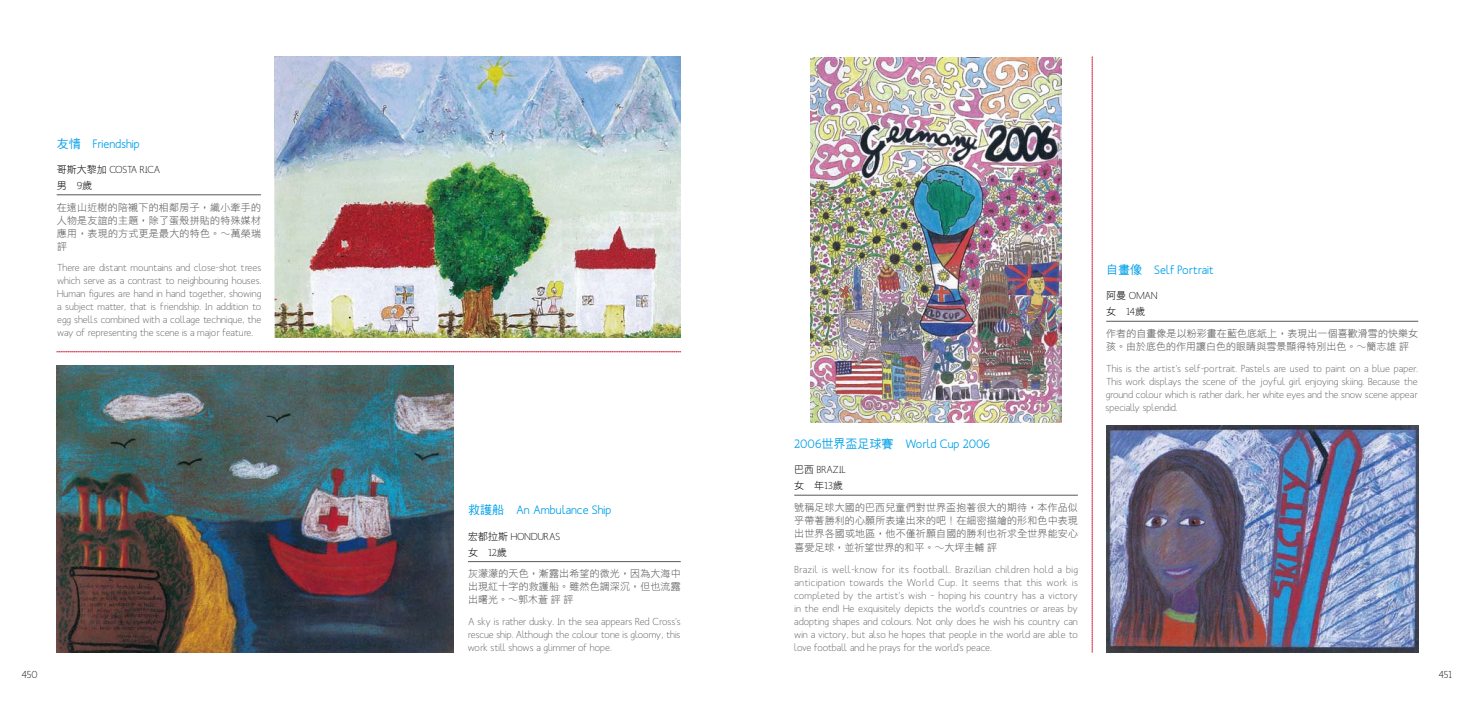
<style>
.page{position:relative;width:1475px;height:709px;background:#fff}
.page>*{position:absolute;margin:0;border:0;box-sizing:border-box;transform-origin:0 0}
.t1{font:500 12px "Mank Sans";color:#00a0e9}
.t2{font:10px/13px "Mank Sans";color:#595757;text-align:justify}
.t3{font:10px/21.5px "DF Hei Lt HK BF";letter-spacing:.015em;color:#595757}
.t4{font:10px "Mank Sans";color:#000}
.t5{font:10px "Mank Sans";letter-spacing:-.045em;color:#000}
.s1{font-family:"DF Hei Md HK BF";font-weight:400}
.s2{font-family:"DF Hei Lt HK BF"}
.s3{color:#000}
.s4{font-family:"Mank Sans";color:#000}
</style>
<div class="page">
<img style="left:275px;top:57px;width:405px;height:280px">
<img style="left:57px;top:365px;width:397px;height:287px">
<hr style="left:57px;top:195px;width:204px;height:1px;background:#595757">
<hr style="left:468px;top:561px;width:212px;height:1px;background:#595757">
<svg style="left:57px;top:351px;width:623px;height:1px"></svg>
<img style="left:810px;top:57px;width:251px;height:365px">
<img style="left:1106px;top:425px;width:311px;height:227px">
<hr style="left:794px;top:495px;width:283px;height:1px;background:#595757">
<hr style="left:1106px;top:321px;width:311px;height:1px;background:#595757">
<svg style="left:1091px;top:57px;width:1px;height:595px"></svg>
<p class="t1" style="left:57px;top:136px;width:84px"><span class="s1">友情</span> Friendship</p>
<p class="t5" style="left:57px;top:163px;width:105px"><span class="s2">哥斯大黎加</span> COSTA RICA</p>
<p class="t3" style="left:57px;top:175px;width:206px"><span class="s3">男</span> <span class="s4">9</span><span class="s3">歲<br></span>在遠山近樹的陪襯下的相鄰房子，纖小牽手的</p>
<p class="t3" style="left:57px;top:213px;width:206px;line-height:13px;text-align:justify">人物是友誼的主題，除了蛋殼拼貼的特殊媒材應用，表現的方式更是最大的特色。∼萬榮瑞評</p>
<p class="t2" style="left:57px;top:261px;width:206px">There are distant mountains and close-shot trees which serve as a contrast to neighbouring houses.<br>Human figures are hand in hand together, showing a subject matter, that is friendship. In addition to egg shells combined with a collage technique, the way of representing the scene is a major feature.</p>
<p class="t1" style="left:468px;top:502px;width:145px"><span class="s1">救護船</span> An Ambulance Ship</p>
<p class="t4" style="left:468px;top:530px;width:94px"><span class="s2">宏都拉斯</span> HONDURAS</p>
<p class="t3" style="left:468px;top:541px;width:214px"><span class="s3">女</span> <span class="s4">12</span><span class="s3">歲<br></span>灰濛濛的天色，漸露出希望的微光，因為大海中</p>
<p class="t3" style="left:468px;top:580px;width:214px;line-height:13px">出現紅十字的救護船。雖然色調深沉，但也流露出曙光。∼郭木蒼評評</p>
<p class="t2" style="left:467px;top:615px;width:214px">A sky is rather dusky. In the sea appears Red Cross's rescue ship. Although the colour tone is gloomy, this work still shows a glimmer of hope.</p>
<p class="t1" style="left:794px;top:436px;width:197px">2006<span class="s1">世界盃足球賽</span> World Cup 2006</p>
<p class="t4" style="left:794px;top:463px;width:53px"><span class="s2">巴西</span> BRAZIL</p>
<p class="t3" style="left:794px;top:475px;width:285px"><span class="s3">女 年</span><span class="s4">13</span><span class="s3">歲<br></span>號稱足球大國的巴西兒童們對世界盃抱著很大的期待，本作品似</p>
<p class="t3" style="left:794px;top:514px;width:285px;line-height:13px">乎帶著勝利的心願所表達出來的吧！在細密描繪的形和色中表現出世界各國或地區，他不僅祈願自國的勝利也祈求全世界能安心</p>
<p class="t3" style="left:794px;top:536px;width:204px">喜愛足球，並祈望世界的和平。∼大坪圭輔評</p>
<p class="t2" style="left:794px;top:563px;width:285px">Brazil is well-know for its football. Brazilian children hold a big anticipation towards the World Cup. It seems that this work is completed by the artist's wish – hoping his country has a victory in the end! He exquisitely depicts the world's countries or areas by adopting shapes and colours. Not only does he wish his country can win a victory, but also he hopes that people in the world are able to love football and he prays for the world's peace.</p>
<p class="t1" style="left:1106px;top:262px;width:109px"><span class="s1">自畫像</span> Self Portrait</p>
<p class="t4" style="left:1106px;top:290px;width:53px"><span class="s2">阿曼</span> OMAN</p>
<p class="t3" style="left:1106px;top:301px;width:313px"><span class="s3">女</span> <span class="s4">14</span><span class="s3">歲<br></span>作者的自畫像是以粉彩畫在藍色底紙上，表現出一個喜歡滑雪的快樂女</p>
<p class="t3" style="left:1106px;top:335px;width:304px">孩。由於底色的作用讓白色的眼睛與雪景顯得特別出色。∼簡志雄評</p>
<p class="t2" style="left:1105px;top:361px;width:314px">This is the artist's self-portrait. Pastels are used to paint on a blue paper.<br>This work displays the scene of the joyful girl enjoying skiing. Because the ground colour which is rather dark, her white eyes and the snow scene appear specially splendid.</p>
<p class="t4" style="left:22px;top:668px;width:18px">450</p>
<p class="t4" style="left:1438px;top:668px;width:15px">451</p>
</div>
